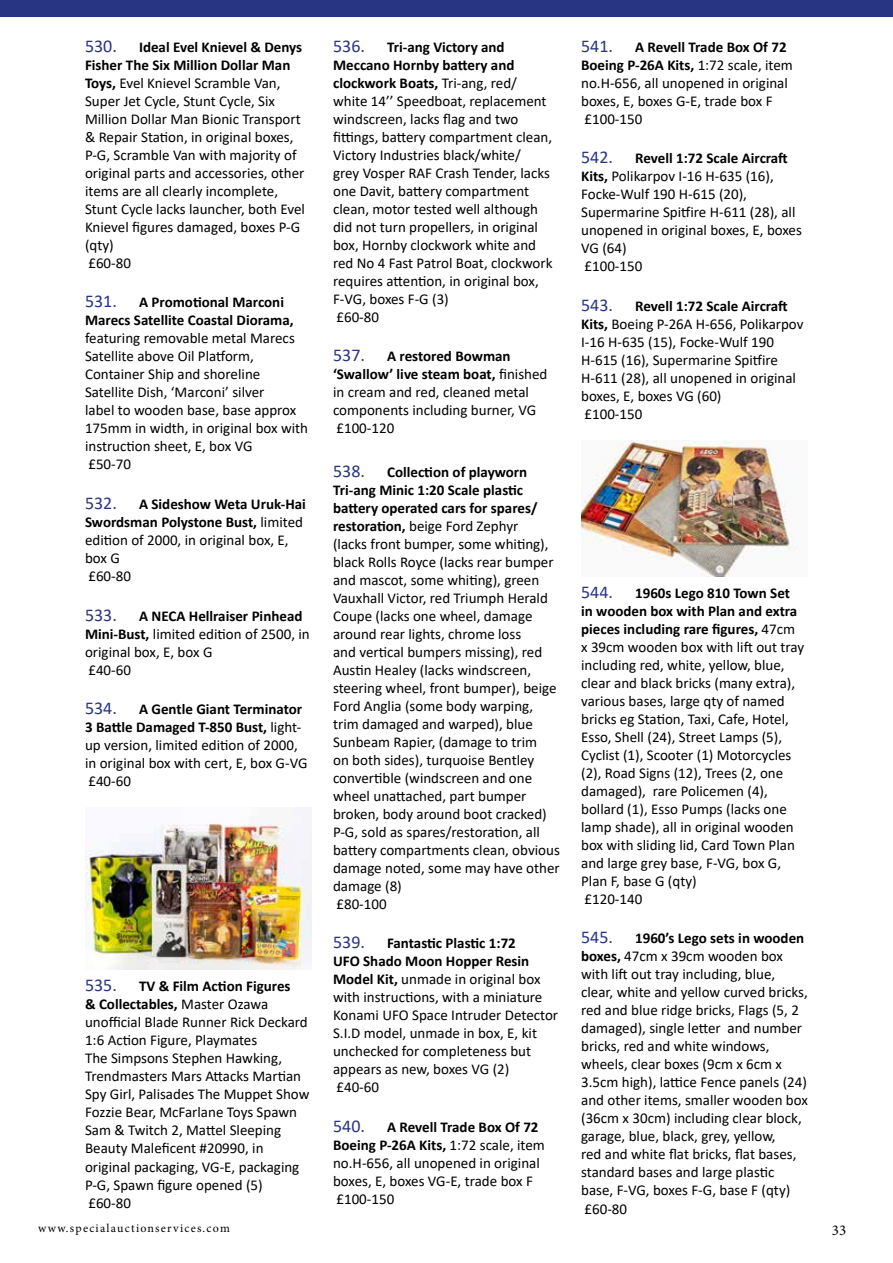
<style>
.page{position:relative;width:893px;height:1263px;background:#fff}
.page>*{position:absolute;margin:0;border:0;box-sizing:border-box;transform-origin:0 0}
.t1{font:15px/18px "Calibri";color:#000}
.t2{font:700 15px/18px "Calibri";color:#000}
.t3{font:15px "Minion Pro";color:#000}
.t4{font:12px "Minion Pro";letter-spacing:.1em;color:#000}
.s1{font-size:18px;color:#283583}
.s2{font-weight:700}
.s3{font-weight:400;font-size:18px;color:#283583}
</style>
<div class="page">
<div style="left:0;top:0;width:893px;height:17px;background:#283583"></div>
<img style="left:85px;top:808px;width:227px;height:162px">
<img style="left:581px;top:441px;width:215px;height:135px">
<p class="t1" style="left:85px;top:37px;width:221px"><span class="s1">530.</span> <span class="s2">Ideal Evel Knievel &amp; Denys<br>Fisher The Six Million Dollar Man<br>Toys,</span> Evel Knievel Scramble Van,<br>Super Jet Cycle, Stunt Cycle, Six<br>Million Dollar Man Bionic Transport &amp; Repair Station, in original boxes,<br>P-G, Scramble Van with majority of original parts and accessories, other items are all clearly incomplete,<br>Stunt Cycle lacks launcher, both Evel<br>Knievel figures damaged, boxes P-G (qty)<br>£60-80</p>
<p class="t2" style="left:85px;top:293px;width:210px"><span class="s3">531.</span> A Promotional Marconi<br>Marecs Satellite Coastal Diorama,</p>
<p class="t1" style="left:85px;top:329px;width:225px">featuring removable metal Marecs<br>Satellite above Oil Platform,<br>Container Ship and shoreline<br>Satellite Dish, ‘Marconi’ silver<br>label to wooden base, base approx<br>175mm in width, in original box with instruction sheet, E, box VG<br>£50-70</p>
<p class="t1" style="left:85px;top:495px;width:222px"><span class="s1">532.</span> <span class="s2">A Sideshow Weta Uruk-Hai<br>Swordsman Polystone Bust,</span> limited edition of 2000, in original box, E, box G<br>£60-80</p>
<p class="t1" style="left:85px;top:606px;width:226px"><span class="s1">533.</span> <span class="s2">A NECA Hellraiser Pinhead<br>Mini-Bust,</span> limited edition of 2500, in original box, E, box G<br>£40-60</p>
<p class="t1" style="left:85px;top:700px;width:224px"><span class="s1">534.</span> <span class="s2">A Gentle Giant Terminator<br>3 Battle Damaged T-850 Bust,</span> light&shy;up version, limited edition of 2000, in original box with cert, E, box G-VG £40-60</p>
<p class="t1" style="left:85px;top:977px;width:226px"><span class="s1">535.</span> <span class="s2">TV &amp; Film Action Figures<br>&amp; Collectables,</span> Master Ozawa unofficial Blade Runner Rick Deckard<br>1:6 Action Figure, Playmates<br>The Simpsons Stephen Hawking,<br>Trendmasters Mars Attacks Martian<br>Spy Girl, Palisades The Muppet Show<br>Fozzie Bear, McFarlane Toys Spawn<br>Sam &amp; Twitch 2, Mattel Sleeping<br>Beauty Maleficent #20990, in original packaging, VG-E, packaging<br>P-G, Spawn figure opened (5)<br>£60-80</p>
<p class="t1" style="left:333px;top:37px;width:221px"><span class="s1">536.</span> <span class="s2">Tri-ang Victory and<br>Meccano Hornby battery and clockwork Boats,</span> Tri-ang, red/ white 14’’ Speedboat, replacement windscreen, lacks flag and two fittings, battery compartment clean,<br>Victory Industries black/white/<br>grey Vosper RAF Crash Tender, lacks one Davit, battery compartment clean, motor tested well although did not turn propellers, in original box, Hornby clockwork white and red No 4 Fast Patrol Boat, clockwork requires attention, in original box,<br>F-VG, boxes F-G (3)<br>£60-80</p>
<p class="t1" style="left:333px;top:347px;width:216px"><span class="s1">537.</span> <span class="s2">A restored Bowman ‘Swallow’ live steam boat,</span> finished in cream and red, cleaned metal components including burner, VG £100-120</p>
<p class="t1" style="left:333px;top:462px;width:228px"><span class="s1">538.</span> <span class="s2">Collection of playworn<br>Tri-ang Minic 1:20 Scale plastic battery operated cars for spares/ restoration,</span> beige Ford Zephyr<br>(lacks front bumper, some whiting), black Rolls Royce (lacks rear bumper and mascot, some whiting), green<br>Vauxhall Victor, red Triumph Herald<br>Coupe (lacks one wheel, damage around rear lights, chrome loss<br>and vertical bumpers missing), red<br>Austin Healey (lacks windscreen, steering wheel, front bumper), beige<br>Ford Anglia (some body warping, trim damaged and warped), blue<br>Sunbeam Rapier, (damage to trim<br>on both sides), turquoise Bentley convertible (windscreen and one wheel unattached, part bumper broken, body around boot cracked)<br>P-G, sold as spares/restoration, all battery compartments clean, obvious damage noted, some may have other damage (8)<br>£80-100</p>
<p class="t1" style="left:333px;top:934px;width:227px"><span class="s1">539.</span> <span class="s2">Fantastic Plastic 1:72<br>UFO Shado Moon Hopper Resin<br>Model Kit,</span> unmade in original box with instructions, with a miniature<br>Konami UFO Space Intruder Detector<br>S.I.D model, unmade in box, E, kit unchecked for completeness but appears as new, boxes VG (2)<br>£40-60</p>
<p class="t1" style="left:333px;top:1117px;width:213px"><span class="s1">540.</span> <span class="s2">A Revell Trade Box Of 72<br>Boeing P-26A Kits,</span> 1:72 scale, item no.H-656, all unopened in original boxes, E, boxes VG-E, trade box F £100-150</p>
<p class="t1" style="left:581px;top:37px;width:213px"><span class="s1">541.</span> <span class="s2">A Revell Trade Box Of 72<br>Boeing P-26A Kits,</span> 1:72 scale, item no.H-656, all unopened in original boxes, E, boxes G-E, trade box F £100-150</p>
<p class="t1" style="left:581px;top:149px;width:222px"><span class="s1">542.</span> <span class="s2">Revell 1:72 Scale Aircraft<br>Kits,</span> Polikarpov I-16 H-635 (16),<br>Focke-Wulf 190 H-615 (20),<br>Supermarine Spitfire H-611 (28), all unopened in original boxes, E, boxes<br>VG (64)<br>£100-150</p>
<p class="t1" style="left:581px;top:297px;width:224px"><span class="s1">543.</span> <span class="s2">Revell 1:72 Scale Aircraft<br>Kits,</span> Boeing P-26A H-656, Polikarpov<br>I-16 H-635 (15), Focke-Wulf 190<br>H-615 (16), Supermarine Spitfire<br>H-611 (28), all unopened in original boxes, E, boxes VG (60)<br>£100-150</p>
<p class="t1" style="left:581px;top:583px;width:225px"><span class="s1">544.</span> <span class="s2">1960s Lego 810 Town Set in wooden box with Plan and extra pieces including rare figures,</span> 47cm x 39cm wooden box with lift out tray including red, white, yellow, blue, clear and black bricks (many extra), various bases, large qty of named bricks eg Station, Taxi, Cafe, Hotel,<br>Esso, Shell (24), Street Lamps (5),<br>Cyclist (1), Scooter (1) Motorcycles (2), Road Signs (12), Trees (2, one damaged), rare Policemen (4), bollard (1), Esso Pumps (lacks one lamp shade), all in original wooden box with sliding lid, Card Town Plan and large grey base, F-VG, box G,<br>Plan F, base G (qty)<br>£120-140</p>
<p class="t1" style="left:581px;top:929px;width:228px"><span class="s1">545.</span> <span class="s2">1960’s Lego sets in wooden boxes,</span> 47cm x 39cm wooden box with lift out tray including, blue, clear, white and yellow curved bricks, red and blue ridge bricks, Flags (5, 2 damaged), single letter and number bricks, red and white windows, wheels, clear boxes (9cm x 6cm x<br>3.5cm high), lattice Fence panels (24) and other items, smaller wooden box (36cm x 30cm) including clear block, garage, blue, black, grey, yellow,<br>red and white flat bricks, flat bases, standard bases and large plastic base, F-VG, boxes F-G, base F (qty) £60-80</p>
<p class="t4" style="left:38px;top:1220px;width:193px">www.specialauctionservices.com</p>
<p class="t3" style="left:832px;top:1220px;width:16px">33</p>
</div>
